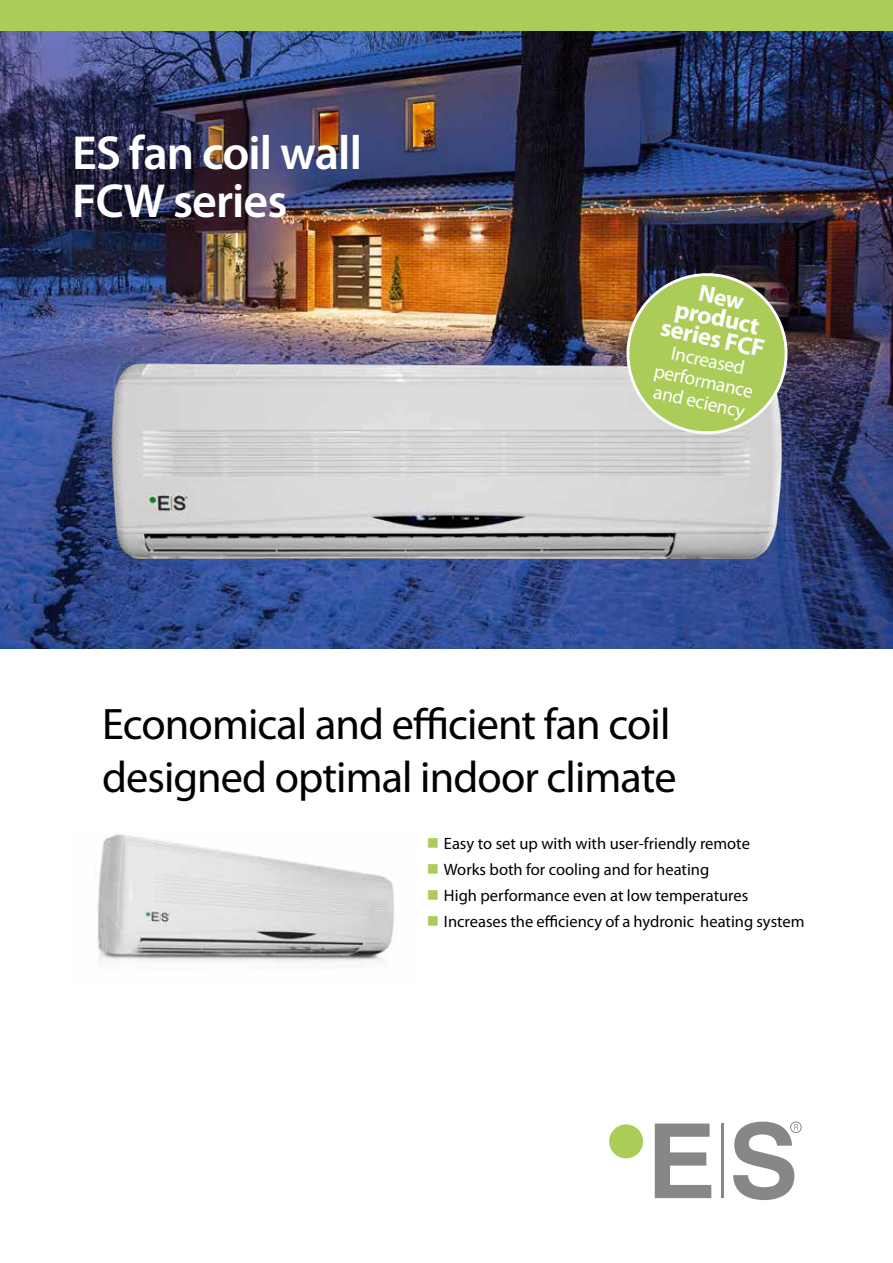
<style>
.page{position:relative;width:893px;height:1263px;background:#fff}
.page>*{position:absolute;margin:0;border:0;box-sizing:border-box;transform-origin:0 0}
.t1{font:600 48px/48.4px "Myriad Pro";letter-spacing:-.02em;color:#fff}
.t2{font:44.25px/52.3px "Myriad Pro";letter-spacing:-.02em;color:#000}
.t3{font:700 24.75px/21px "Myriad Pro";color:#fff;text-align:center}
.t4{font:19.35px/21px "Myriad Pro";color:#fff;text-align:center}
.t5{font:16.5px "Myriad Pro";color:#000}
.s1{color:#abcc58}
</style>
<div class="page">
<img style="left:0;top:31px;width:893px;height:617px">
<svg style="left:655px;top:1123px;width:56px;height:75px"></svg>
<div style="left:609px;top:1124px;width:34px;height:34px;background:#abcc58;border-radius:50%"></div>
<hr style="left:721px;top:1123px;width:2px;height:75px;background:#878787">
<div style="left:790px;top:1121px;width:11px;height:12px;border:1px solid #878787;border-radius:50%"></div>
<svg style="left:733px;top:1121px;width:65px;height:79px"></svg>
<div style="left:0;top:0;width:893px;height:31px;background:#abcc58"></div>
<img style="left:102px;top:345px;width:689px;height:214px">
<img style="left:97px;top:834px;width:297px;height:128px">
<img style="left:617px;top:264px;width:180px;height:176px">
<h1 class="t1" style="left:72px;top:129px;width:291px">ES fan coil wall<br>FCW series</h1>
<h3 class="t3" style="left:668px;top:297px;width:107px;rotate:12deg">product series FCF</h3>
<p class="t4" style="left:661px;top:340px;width:102px;rotate:12deg">Increased performance and eciency</p>
<h2 class="t2" style="left:102px;top:699px;width:576px">Economical and efficient fan coil designed optimal indoor climate</h2>
<p class="t5" style="left:427px;top:834px;width:325px"><span class="s1">■</span> Easy to set up with with user-friendly remote</p>
<p class="t5" style="left:427px;top:860px;width:284px"><span class="s1">■</span> Works both for cooling and for heating</p>
<p class="t5" style="left:427px;top:887px;width:323px"><span class="s1">■</span> High performance even at low temperatures</p>
<p class="t5" style="left:427px;top:913px;width:379px"><span class="s1">■</span> Increases the efficiency of a hydronic heating system</p>
</div>
